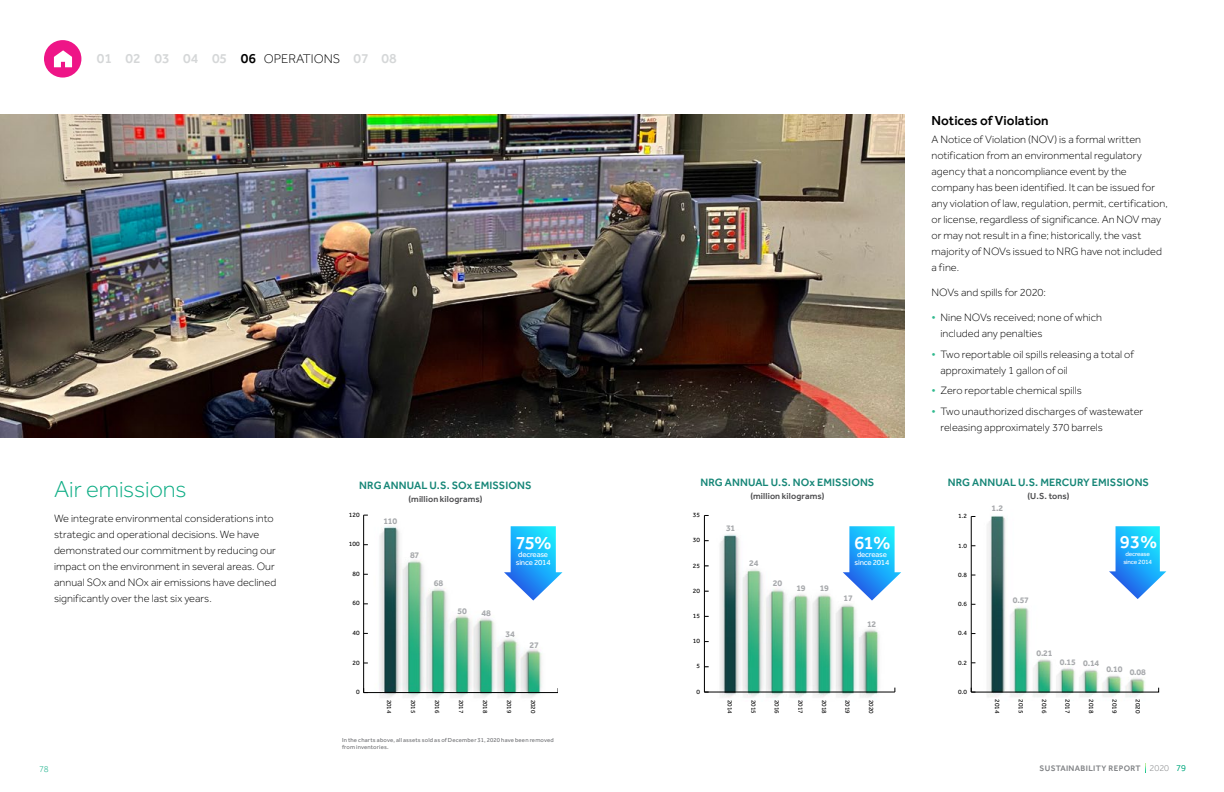
<style>
.page{position:relative;width:1224px;height:792px;background:#fff}
.page>*{position:absolute;margin:0;border:0;box-sizing:border-box;transform-origin:0 0}
.t1{font:300 24px "Effra";letter-spacing:-.005em;color:#0ead85}
.t2{font:500 19px "Effra";color:#fff}
.t3{font:500 18.6px "Effra";color:#fff}
.t4{font:500 14px "Effra";color:#d5d7d8}
.t5{font:500 13.5px "Effra";color:#000}
.t6{font:300 11px/16px "Effra";letter-spacing:.005em;color:#000}
.t7{font:500 11px "Effra";letter-spacing:.005em;color:#168677}
.t8{font:500 9px "Effra";letter-spacing:.01em;color:#4d4d4f}
.t9{font:300 9px "Effra";color:#0ead85}
.t10{font:700 8.8px "Effra";letter-spacing:-.025em;color:#a7a9ac}
.t11{font:700 8.7px "Effra";letter-spacing:-.025em;color:#a7a9ac}
.t12{font:500 8.2px "Effra";letter-spacing:.045em;color:#808285}
.t13{font:7.9px/7.9px "Effra";letter-spacing:-.025em;color:#fff;text-align:center}
.t14{font:6.6px "Effra";color:#000}
.t15{font:6.5px "Effra";color:#000}
.t16{font:6.5px/7.5px "Effra";letter-spacing:-.025em;color:#fff;text-align:center}
.t17{font:6.4px "Effra";color:#000}
.t18{font:6.3px "Effra";color:#000}
.t19{font:6px/7px "Effra";letter-spacing:.025em;color:#6d6e71}
.s1{color:#000}
.s2{font-weight:300;font-size:13px;color:#000}
.s3{font-weight:400;color:#30b98e}
.s4{font-weight:300;font-size:9px;color:#fff}
.s5{font-weight:300;font-size:9px}
.s6{font-weight:300;font-size:9px;color:#0ead85}
</style>
<div class="page">
<div style="left:44px;top:40px;width:37px;height:38px;background:#ee1587;border-radius:50%"></div>
<svg style="left:54px;top:50px;width:18px;height:17px"></svg>
<img style="left:363px;top:514px;width:195px;height:184px">
<hr style="left:364px;top:692px;width:194px;height:1px;background:#000">
<hr style="left:363px;top:515px;width:1px;height:178px;background:#000">
<svg style="left:363px;top:688px;width:5px;height:5px"></svg>
<img style="left:703px;top:516px;width:193px;height:182px">
<hr style="left:704px;top:692px;width:191px;height:1px;background:#000">
<hr style="left:704px;top:515px;width:1px;height:177px;background:#000">
<img style="left:0;top:115px;width:904px;height:322px">
<img style="left:970px;top:515px;width:197px;height:183px">
<hr style="left:971px;top:516px;width:1px;height:176px;background:#000">
<svg style="left:971px;top:688px;width:188px;height:5px"></svg>
<svg style="left:504px;top:526px;width:58px;height:75px"></svg>
<svg style="left:843px;top:526px;width:58px;height:75px"></svg>
<svg style="left:1109px;top:526px;width:57px;height:73px"></svg>
<p class="t4" style="left:97px;top:50px;width:302px">01 02 03 04 05 <span class="s1">06</span> <span class="s2">OPERATIONS</span> 07 08</p>
<p class="t5" style="left:932px;top:112px;width:119px">Notices of Violation</p>
<p class="t6" style="left:932px;top:131px;width:238px">A Notice of Violation (NOV) is a formal written notification from an environmental regulatory agency that a noncompliance event by the company has been identified. It can be issued for any violation of law, regulation, permit, certification, or license, regardless of significance. An NOV may or may not result in a fine; historically, the vast majority of NOVs issued to NRG have not included a fine.</p>
<p class="t6" style="left:932px;top:284px;width:116px">NOVs and spills for 2020:</p>
<p class="t6" style="left:940px;top:309px;width:163px;text-indent:-9px"><span class="s3">•</span> Nine NOVs received; none of which included any penalties</p>
<p class="t6" style="left:940px;top:346px;width:195px;text-indent:-9px"><span class="s3">•</span> Two reportable oil spills releasing a total of approximately 1 gallon of oil</p>
<p class="t6" style="left:932px;top:382px;width:152px"><span class="s3">•</span> Zero reportable chemical spills</p>
<p class="t6" style="left:940px;top:403px;width:204px;text-indent:-9px"><span class="s3">•</span> Two unauthorized discharges of wastewater releasing approximately 370 barrels</p>
<p class="t7" style="left:700px;top:475px;width:175px">NRG ANNUAL U.S. NOx EMISSIONS</p>
<p class="t8" style="left:751px;top:491px;width:75px">(million kilograms)</p>
<p class="t7" style="left:948px;top:475px;width:203px">NRG ANNUAL U.S. MERCURY EMISSIONS</p>
<p class="t7" style="left:359px;top:478px;width:174px">NRG ANNUAL U.S. SOx EMISSIONS</p>
<p class="t8" style="left:409px;top:494px;width:75px">(million kilograms)</p>
<h1 class="t1" style="left:54px;top:476px;width:134px">Air emissions</h1>
<p class="t8" style="left:1028px;top:491px;width:44px">(U.S. tons)</p>
<p class="t6" style="left:54px;top:511px;width:224px">We integrate environmental considerations into strategic and operational decisions. We have demonstrated our commitment by reducing our impact on the environment in several areas. Our annual SOx and NOx air emissions have declined significantly over the last six years.</p>
<p class="t11" style="left:992px;top:503px;width:13px">1.2</p>
<p class="t14" style="left:349px;top:511px;width:12px">120</p>
<p class="t14" style="left:693px;top:511px;width:9px">35</p>
<p class="t15" style="left:958px;top:512px;width:10px">1.2</p>
<p class="t10" style="left:383px;top:516px;width:15px">110</p>
<p class="t10" style="left:726px;top:522px;width:11px">31</p>
<h3 class="t3" style="left:1120px;top:531px;width:39px">93%</h3>
<p class="t16" style="left:1123px;top:550px;width:30px">decrease since 2014</p>
<h2 class="t2" style="left:854px;top:531px;width:38px">61%</h2>
<p class="t13" style="left:855px;top:550px;width:36px">decrease since 2014</p>
<h2 class="t2" style="left:515px;top:531px;width:38px">75%</h2>
<p class="t13" style="left:516px;top:550px;width:36px">decrease since 2014</p>
<p class="t14" style="left:693px;top:536px;width:9px">30</p>
<p class="t14" style="left:349px;top:540px;width:12px">100</p>
<p class="t15" style="left:958px;top:542px;width:10px">1.0</p>
<p class="t10" style="left:410px;top:550px;width:11px">87</p>
<p class="t10" style="left:749px;top:558px;width:11px">24</p>
<p class="t14" style="left:693px;top:562px;width:9px">25</p>
<p class="t14" style="left:353px;top:570px;width:9px">80</p>
<p class="t15" style="left:958px;top:571px;width:10px">0.8</p>
<p class="t10" style="left:773px;top:578px;width:11px">20</p>
<p class="t10" style="left:434px;top:578px;width:11px">68</p>
<p class="t10" style="left:796px;top:583px;width:11px">19</p>
<p class="t10" style="left:820px;top:583px;width:11px">19</p>
<p class="t14" style="left:693px;top:587px;width:9px">20</p>
<p class="t10" style="left:843px;top:593px;width:11px">17</p>
<p class="t11" style="left:1013px;top:595px;width:18px">0.57</p>
<p class="t14" style="left:353px;top:599px;width:9px">60</p>
<p class="t15" style="left:958px;top:600px;width:10px">0.6</p>
<p class="t10" style="left:457px;top:605px;width:11px">50</p>
<p class="t10" style="left:481px;top:608px;width:11px">48</p>
<p class="t14" style="left:693px;top:612px;width:9px">15</p>
<p class="t10" style="left:867px;top:618px;width:11px">12</p>
<p class="t14" style="left:353px;top:629px;width:9px">40</p>
<p class="t10" style="left:506px;top:629px;width:11px">34</p>
<p class="t10" style="left:529px;top:639px;width:11px">27</p>
<p class="t14" style="left:693px;top:637px;width:9px">10</p>
<p class="t14" style="left:353px;top:658px;width:9px">20</p>
<p class="t14" style="left:697px;top:662px;width:5px">5</p>
<p class="t14" style="left:356px;top:688px;width:5px">0</p>
<p class="t14" style="left:697px;top:688px;width:5px">0</p>
<p class="t18" style="left:393px;top:700px;width:15px;rotate:90deg">2014</p>
<p class="t18" style="left:417px;top:700px;width:15px;rotate:90deg">2015</p>
<p class="t18" style="left:441px;top:700px;width:15px;rotate:90deg">2016</p>
<p class="t18" style="left:465px;top:700px;width:15px;rotate:90deg">2017</p>
<p class="t18" style="left:489px;top:700px;width:15px;rotate:90deg">2018</p>
<p class="t18" style="left:513px;top:700px;width:15px;rotate:90deg">2019</p>
<p class="t18" style="left:537px;top:700px;width:15px;rotate:90deg">2020</p>
<p class="t17" style="left:734px;top:700px;width:15px;rotate:90deg">2014</p>
<p class="t17" style="left:757px;top:700px;width:15px;rotate:90deg">2015</p>
<p class="t17" style="left:781px;top:700px;width:15px;rotate:90deg">2016</p>
<p class="t17" style="left:804px;top:700px;width:15px;rotate:90deg">2017</p>
<p class="t17" style="left:828px;top:700px;width:15px;rotate:90deg">2018</p>
<p class="t17" style="left:851px;top:700px;width:15px;rotate:90deg">2019</p>
<p class="t17" style="left:875px;top:700px;width:15px;rotate:90deg">2020</p>
<p class="t19" style="left:342px;top:737px;width:213px">In the charts above, all assets sold as of December 31, 2020 have been removed from inventories.</p>
<p class="t15" style="left:958px;top:629px;width:10px">0.4</p>
<p class="t15" style="left:958px;top:659px;width:10px">0.2</p>
<p class="t15" style="left:958px;top:688px;width:10px">0.0</p>
<p class="t11" style="left:1036px;top:648px;width:18px">0.21</p>
<p class="t11" style="left:1060px;top:657px;width:41px">0.15 0.14</p>
<p class="t11" style="left:1106px;top:665px;width:41px">0.10 0.08</p>
<p class="t15" style="left:1001px;top:699px;width:16px;rotate:90deg">2014</p>
<p class="t15" style="left:1025px;top:699px;width:16px;rotate:90deg">2015</p>
<p class="t15" style="left:1048px;top:699px;width:16px;rotate:90deg">2016</p>
<p class="t15" style="left:1071px;top:699px;width:16px;rotate:90deg">2017</p>
<p class="t15" style="left:1095px;top:699px;width:16px;rotate:90deg">2018</p>
<p class="t15" style="left:1118px;top:699px;width:16px;rotate:90deg">2019</p>
<p class="t15" style="left:1142px;top:699px;width:16px;rotate:90deg">2020</p>
<p class="t9" style="left:39px;top:764px;width:11px">78</p>
<p class="t12" style="left:1040px;top:763px;width:148px">SUSTAINABILITY REPORT <span class="s4">|</span> <span class="s5">2020</span> <span class="s6">79</span></p>
</div>
